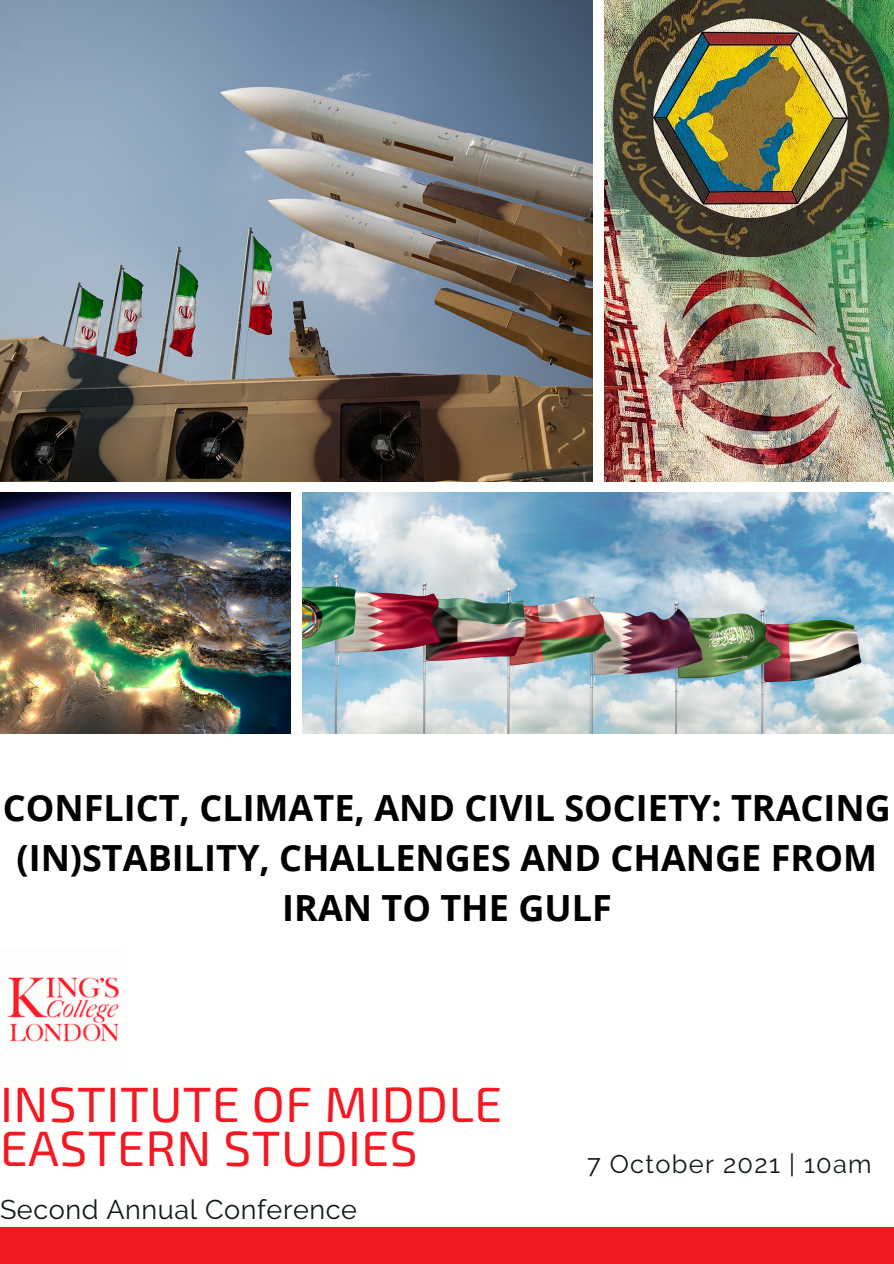
<style>
.page{position:relative;width:894px;height:1264px;background:#fff}
.page>*{position:absolute;margin:0;border:0;box-sizing:border-box;transform-origin:0 0}
.t1{font:49.5px/44px "Exo 2";letter-spacing:.01em;color:#f41823}
.t2{font:700 36px/49.5px "Open Sans";color:#000;text-align:center}
.t3{font:27px "Raleway";letter-spacing:.02em;color:#111b1e}
.t4{font:25.5px "Raleway";letter-spacing:.05em;color:#111b1e}
</style>
<div class="page">
<img style="left:0;top:0;width:592px;height:481px">
<img style="left:604px;top:0;width:289px;height:481px">
<img style="left:0;top:492px;width:290px;height:241px">
<img style="left:302px;top:492px;width:591px;height:241px">
<div style="left:0;top:1226px;width:893px;height:37px;background:#f41823"></div>
<img style="left:7px;top:977px;width:112px;height:65px">
<p class="t2" style="left:3px;top:782px;width:889px">CONFLICT, CLIMATE, AND CIVIL SOCIETY: TRACING (IN)STABILITY, CHALLENGES AND CHANGE FROM<br>IRAN TO THE GULF</p>
<p class="t1" style="left:0;top:1079px;width:504px">INSTITUTE OF MIDDLE<br>EASTERN STUDIES</p>
<p class="t3" style="left:0;top:1193px;width:358px">Second Annual Conference</p>
<p class="t4" style="left:587px;top:1148px;width:286px">7 October 2021 | 10am</p>
</div>
